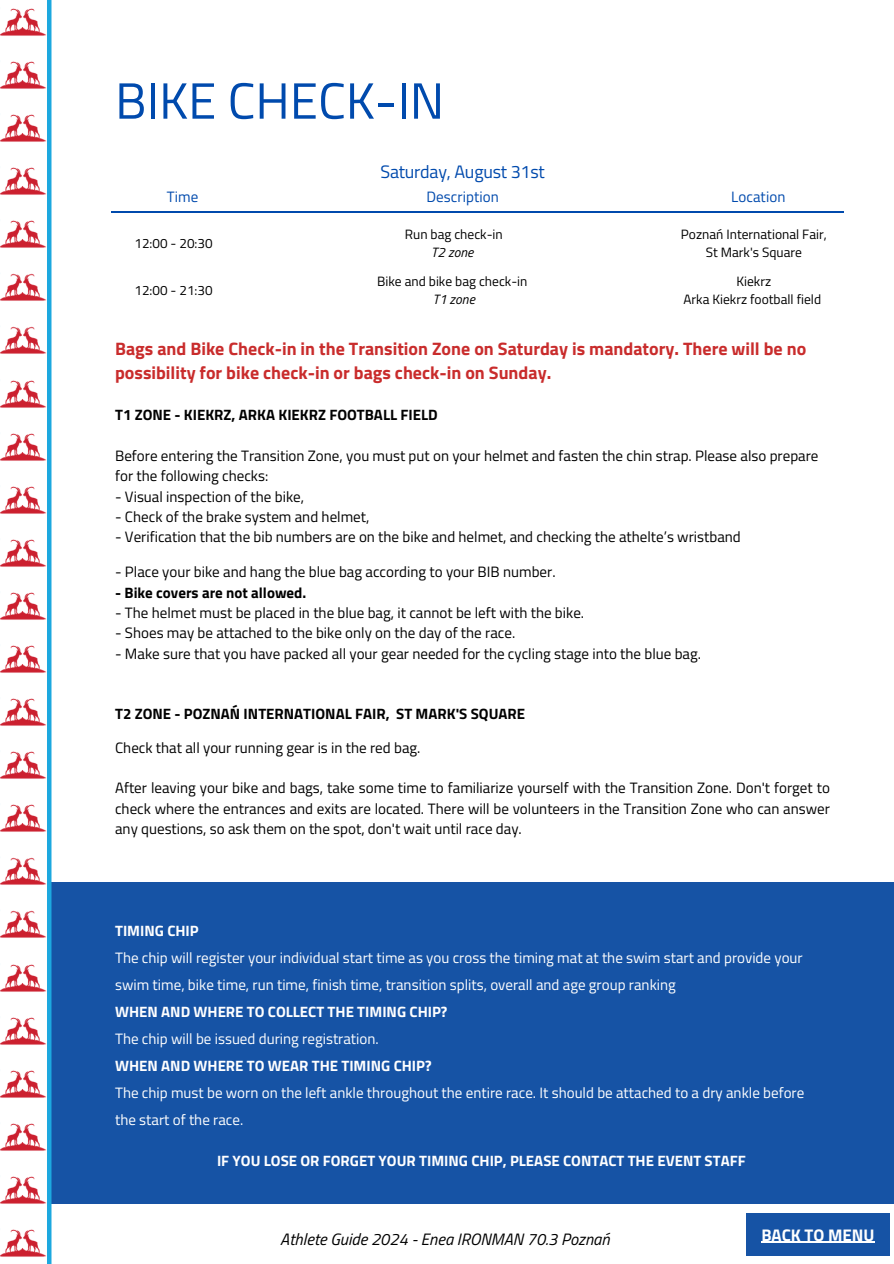
<style>
.page{position:relative;width:894px;height:1264px;background:#fff}
.page>*{position:absolute;margin:0;border:0;box-sizing:border-box;transform-origin:0 0}
.t1{font:51px "Titillium Web";color:#004aad}
.t2{font:700 18px/24.8px "Titillium Web";color:#c92c2c}
.t3{font:18px "Titillium Web";letter-spacing:-.01em;color:#004aad}
.t4{font:700 16.8px "Titillium Web";color:#fff}
.t5{font:italic 16.5px "Titillium Web";color:#000}
.t6{font:15px/20.2px "Titillium Web";color:#000}
.t7{font:15px/27px "Titillium Web";color:#fff}
.t8{font:700 15px "Titillium Web";color:#fff}
.t9{font:700 15px "Titillium Web";color:#000}
.t10{font:15px "Titillium Web";letter-spacing:.005em;color:#004aad}
.t11{font:13.5px/18px "Titillium Web";color:#000;text-align:center}
.t12{font:italic 13.5px "Titillium Web";color:#000}
</style>
<div class="page">
<div style="left:49px;top:881px;width:844px;height:322px;background:#1653a5"></div>
<hr style="left:47px;top:0;width:4px;height:1263px;background:#1ca8df">
<img style="left:0;top:8px;width:46px;height:28px">
<img style="left:0;top:1229px;width:46px;height:28px">
<img style="left:0;top:61px;width:46px;height:28px">
<img style="left:0;top:114px;width:46px;height:28px">
<img style="left:0;top:167px;width:46px;height:28px">
<img style="left:0;top:220px;width:46px;height:28px">
<img style="left:0;top:273px;width:46px;height:28px">
<img style="left:0;top:326px;width:46px;height:28px">
<img style="left:0;top:380px;width:46px;height:28px">
<img style="left:0;top:433px;width:46px;height:28px">
<img style="left:0;top:486px;width:46px;height:28px">
<img style="left:0;top:539px;width:46px;height:28px">
<img style="left:0;top:592px;width:46px;height:28px">
<img style="left:0;top:645px;width:46px;height:28px">
<img style="left:0;top:698px;width:46px;height:28px">
<img style="left:0;top:751px;width:46px;height:28px">
<img style="left:0;top:804px;width:46px;height:28px">
<img style="left:0;top:857px;width:46px;height:28px">
<img style="left:0;top:910px;width:46px;height:28px">
<img style="left:0;top:964px;width:46px;height:28px">
<img style="left:0;top:1017px;width:46px;height:28px">
<img style="left:0;top:1070px;width:46px;height:28px">
<img style="left:0;top:1123px;width:46px;height:28px">
<img style="left:0;top:1176px;width:46px;height:28px">
<hr style="left:112px;top:211px;width:731px;height:2px;background:#004aad">
<div style="left:746px;top:1213px;width:143px;height:43px;background:#1653a5"></div>
<hr style="left:761px;top:1241px;width:113px;height:1px;background:#fff">
<h4 class="t1" style="left:115px;top:61px;width:330px">BIKE CHECK-IN</h4>
<p class="t3" style="left:380px;top:157px;width:166px">Saturday, August 31st</p>
<p class="t10" style="left:167px;top:184px;width:33px">Time</p>
<p class="t10" style="left:426px;top:184px;width:74px">Description</p>
<p class="t10" style="left:731px;top:184px;width:56px">Location</p>
<p class="t11" style="left:134px;top:234px;width:80px">12:00 - 20:30</p>
<p class="t11" style="left:680px;top:225px;width:147px">Poznań International Fair,<br>St Mark's Square</p>
<p class="t11" style="left:405px;top:225px;width:99px">Run bag check-in</p>
<p class="t12" style="left:431px;top:241px;width:44px">T2 zone</p>
<p class="t11" style="left:736px;top:272px;width:36px">Kiekrz</p>
<h3 class="t11" style="left:683px;top:290px;width:139px">Arka Kiekrz football field</h3>
<h5 class="t2" style="left:115px;top:335px;width:692px">Bags and Bike Check-in in the Transition Zone on Saturday is mandatory. There will be no possibility for bike check-in or bags check-in on Sunday.</h5>
<p class="t9" style="left:115px;top:403px;width:324px">T1 ZONE - KIEKRZ, ARKA KIEKRZ FOOTBALL FIELD</p>
<p class="t6" style="left:115px;top:445px;width:704px">Before entering the Transition Zone, you must put on your helmet and fasten the chin strap. Please also prepare for the following checks:</p>
<p class="t6" style="left:115px;top:486px;width:190px">- Visual inspection of the bike,</p>
<p class="t6" style="left:115px;top:506px;width:256px">- Check of the brake system and helmet,</p>
<p class="t6" style="left:115px;top:526px;width:627px">- Verification that the bib numbers are on the bike and helmet, and checking the athelte’s wristband</p>
<p class="t6" style="left:115px;top:561px;width:442px">- Place your bike and hang the blue bag according to your BIB number.</p>
<p class="t9" style="left:115px;top:580px;width:193px">- Bike covers are not allowed.</p>
<p class="t6" style="left:115px;top:602px;width:470px">- The helmet must be placed in the blue bag, it cannot be left with the bike.</p>
<p class="t6" style="left:115px;top:622px;width:401px">- Shoes may be attached to the bike only on the day of the race.</p>
<h5 class="t6" style="left:115px;top:642px;width:587px">- Make sure that you have packed all your gear needed for the cycling stage into the blue bag.</h5>
<p class="t11" style="left:377px;top:272px;width:152px">Bike and bike bag check-in</p>
<p class="t12" style="left:432px;top:288px;width:44px">T1 zone</p>
<p class="t11" style="left:134px;top:281px;width:80px">12:00 - 21:30</p>
<p class="t9" style="left:115px;top:701px;width:411px">T2 ZONE - POZNAŃ INTERNATIONAL FAIR, ST MARK'S SQUARE</p>
<p class="t6" style="left:115px;top:737px;width:307px">Check that all your running gear is in the red bag.</p>
<p class="t6" style="left:115px;top:777px;width:716px;text-align:justify">After leaving your bike and bags, take some time to familiarize yourself with the Transition Zone. Don't forget to check where the entrances and exits are located. There will be volunteers in the Transition Zone who can answer any questions, so ask them on the spot, don't wait until race day.</p>
<p class="t8" style="left:115px;top:918px;width:85px">TIMING CHIP</p>
<p class="t7" style="left:115px;top:943px;width:689px">The chip will register your individual start time as you cross the timing mat at the swim start and provide your swim time, bike time, run time, finish time, transition splits, overall and age group ranking</p>
<p class="t8" style="left:115px;top:999px;width:334px">WHEN AND WHERE TO COLLECT THE TIMING CHIP?</p>
<p class="t7" style="left:115px;top:1024px;width:265px">The chip will be issued during registration.</p>
<h5 class="t8" style="left:115px;top:1053px;width:318px">WHEN AND WHERE TO WEAR THE TIMING CHIP?</h5>
<h2 class="t7" style="left:115px;top:1078px;width:690px">The chip must be worn on the left ankle throughout the entire race. It should be attached to a dry ankle before the start of the race.</h2>
<p class="t8" style="left:217px;top:1148px;width:530px">IF YOU LOSE OR FORGET YOUR TIMING CHIP, PLEASE CONTACT THE EVENT STAFF</p>
<h1 class="t5" style="left:280px;top:1226px;width:331px">Athlete Guide 2024 - Enea IRONMAN 70.3 Poznań</h1>
<h4 class="t4" style="left:761px;top:1221px;width:115px">BACK TO MENU</h4>
</div>
